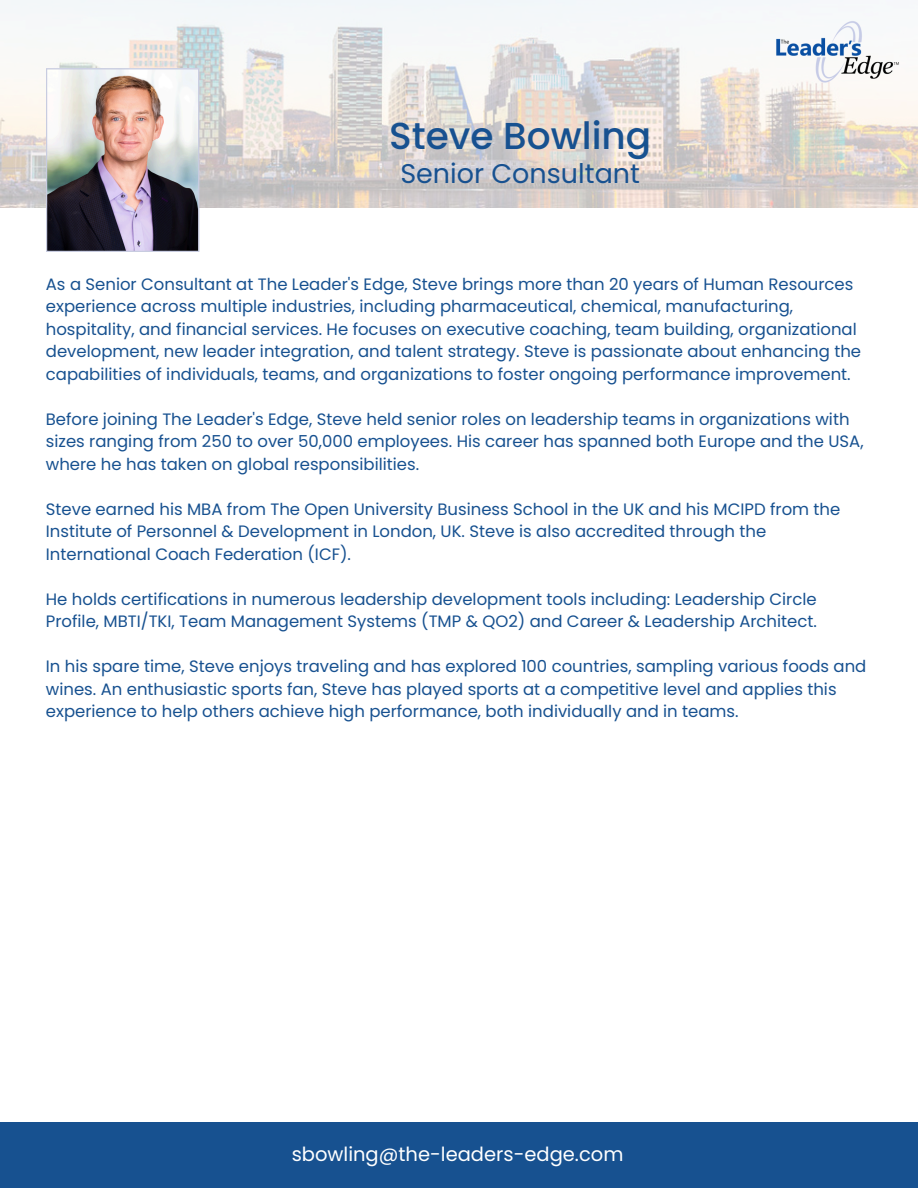
<style>
.page{position:relative;width:918px;height:1188px;background:#fff}
.page>*{position:absolute;margin:0;border:0;box-sizing:border-box;transform-origin:0 0}
.t1{font:500 37.5px "Poppins";color:#175190}
.t2{font:27px "Poppins";color:#175190}
.t3{font:19.5px "Poppins";color:#fff}
.t4{font:16.5px/22.5px "Poppins";color:#175190}
</style>
<div class="page">
<img style="left:0;top:0;width:918px;height:208px">
<img style="left:46px;top:68px;width:153px;height:184px">
<img style="left:774px;top:17px;width:128px;height:75px">
<div style="left:0;top:1123px;width:918px;height:65px;background:#175190"></div>
<p class="t1" style="left:389px;top:109px;width:264px">Steve Bowling</p>
<h1 class="t2" style="left:400px;top:154px;width:241px">Senior Consultant</h1>
<h2 class="t4" style="left:46px;top:273px;width:817px">As a Senior Consultant at The Leader's Edge, Steve brings more than 20 years of Human Resources experience across multiple industries, including pharmaceutical, chemical, manufacturing, hospitality, and financial services. He focuses on executive coaching, team building, organizational development, new leader integration, and talent strategy. Steve is passionate about enhancing the capabilities of individuals, teams, and organizations to foster ongoing performance improvement.</h2>
<p class="t4" style="left:46px;top:408px;width:819px">Before joining The Leader's Edge, Steve held senior roles on leadership teams in organizations with sizes ranging from 250 to over 50,000 employees. His career has spanned both Europe and the USA, where he has taken on global responsibilities.</p>
<p class="t4" style="left:46px;top:498px;width:796px">Steve earned his MBA from The Open University Business School in the UK and his MCIPD from the<br>Institute of Personnel &amp; Development in London, UK. Steve is also accredited through the<br>International Coach Federation (ICF).</p>
<p class="t4" style="left:46px;top:588px;width:773px">He holds certifications in numerous leadership development tools including: Leadership Circle<br>Profile, MBTI/TKI, Team Management Systems (TMP &amp; QO2) and Career &amp; Leadership Architect.</p>
<p class="t4" style="left:46px;top:655px;width:822px">In his spare time, Steve enjoys traveling and has explored 100 countries, sampling various foods and wines. An enthusiastic sports fan, Steve has played sports at a competitive level and applies this experience to help others achieve high performance, both individually and in teams.</p>
<p class="t3" style="left:292px;top:1141px;width:333px">sbowling@the-leaders-edge.com</p>
</div>
